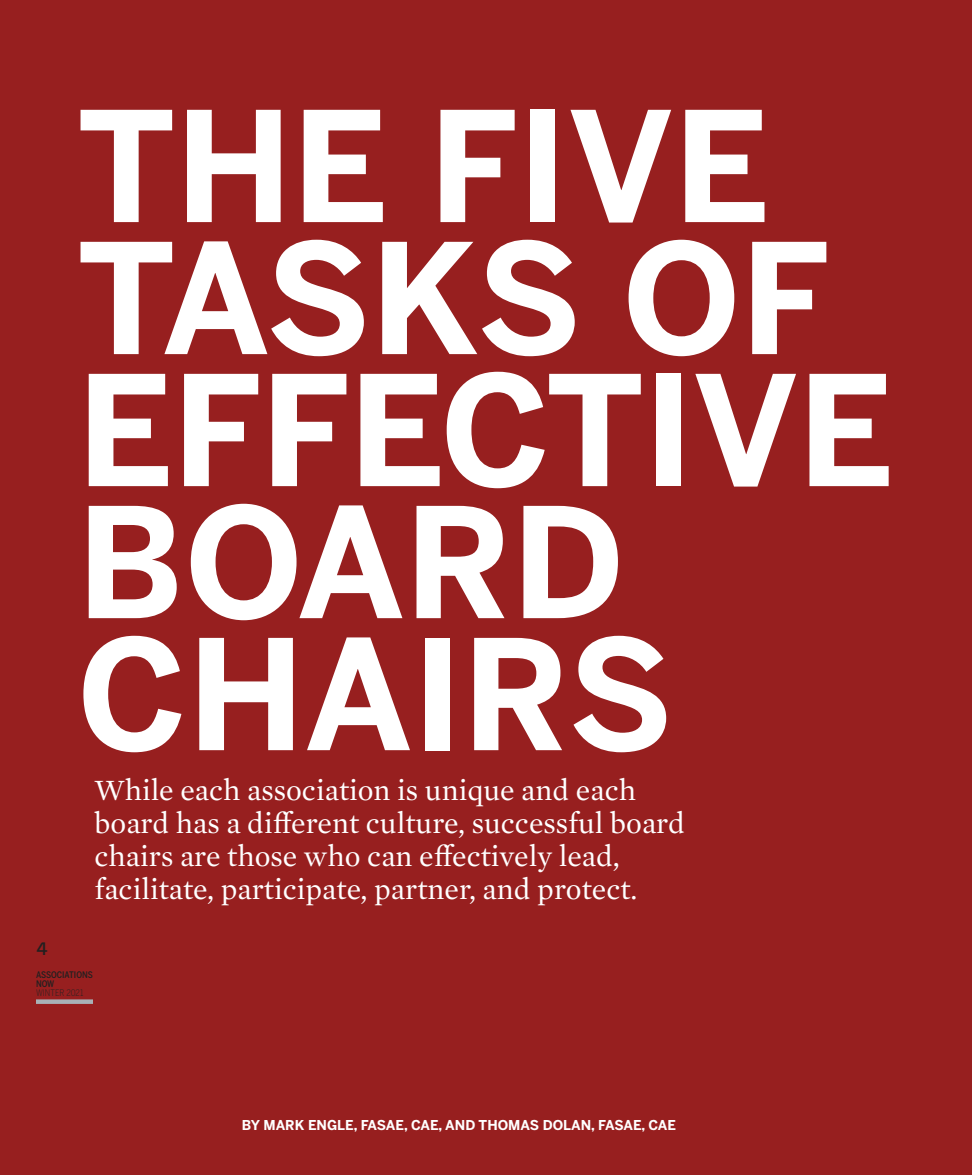
<style>
.page{position:relative;width:972px;height:1175px;background:#fff}
.page>*{position:absolute;margin:0;border:0;box-sizing:border-box;transform-origin:0 0}
.Body_Ind{font:700 151.65px/132px "Benton Sans";letter-spacing:-.005em;color:#fff}
.Body_Ind-2{font:30px/33px "Mercury Text G1";color:#fff}
.t1{font:500 18px "Forza";color:#231f20}
.Body_Ind-3{font:700 13.5px "Benton Sans";color:#fff}
.t2{font:300 9px/9px "Benton Sans Cond";color:#231f20}
.t3{font:500 9px "Benton Sans Cond";color:#231f20}
.s1{font-weight:500}
</style>
<div class="page">
<div style="left:0;top:0;width:972px;height:1174px;background:#971f1f"></div>
<svg style="left:36px;top:999px;width:57px;height:4px"></svg>
<p class="Body_Ind" style="left:77px;top:99px;width:818px">THE FIVE<br>TASKS OF<br>EFFECTIVE<br>BOARD<br>CHAIRS</p>
<p class="Body_Ind-2" style="left:94px;top:771px;width:592px">While each association is unique and each board has a different culture, successful board chairs are those who can effectively lead, facilitate, participate, partner, and protect.</p>
<p class="t1" style="left:36px;top:937px;width:13px">4</p>
<p class="t3" style="left:36px;top:969px;width:58px">ASSOCIATIONS</p>
<p class="t2" style="left:36px;top:979px;width:49px"><span class="s1">NOW<br></span>WINTER 2021</p>
<p class="Body_Ind-3" style="left:242px;top:1117px;width:436px">BY MARK ENGLE, FASAE, CAE, AND THOMAS DOLAN, FASAE, CAE</p>
</div>
